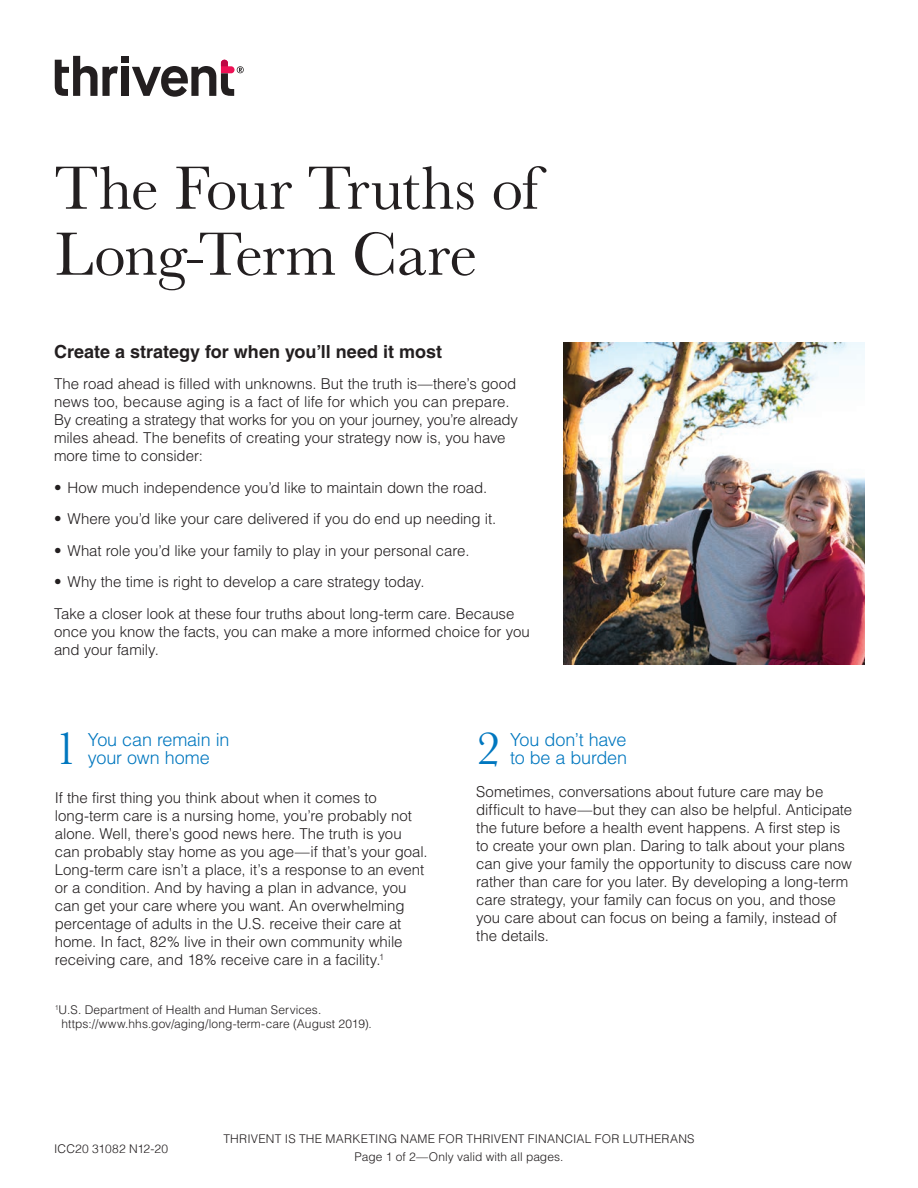
<style>
.page{position:relative;width:918px;height:1188px;background:#fff}
.page>*{position:absolute;margin:0;border:0;box-sizing:border-box;transform-origin:0 0}
.t1{font:63px/66px "Baskerville URW";letter-spacing:-.01em;color:#231f20}
.t2{font:48px "Baskerville URW";color:#0077bf}
._4_truths{font:300 18px/18px "Helvetica LT Pro";letter-spacing:-.01em;color:#0077bf}
.Body_text{font:700 18px "Helvetica LT Pro";color:#231f20}
._4_truths-2{font:300 15px/18px "Helvetica LT Pro";letter-spacing:-.005em;color:#231f20}
.Body_text-2{font:300 15px/18px "Helvetica LT Pro";letter-spacing:-.005em;color:#231f20}
.Body_text-3{font:300 12px/13.5px "Helvetica LT Pro";letter-spacing:.01em;color:#231f20}
.t3{font:300 12px "Helvetica";letter-spacing:.015em;color:#231f20}
.s1{font-family:"Helvetica"}
</style>
<div class="page">
<svg style="left:55px;top:56px;width:63px;height:40px"></svg>
<div style="left:121px;top:67px;width:8px;height:29px;background:#231f20"></div>
<div style="left:121px;top:56px;width:8px;height:7px;background:#231f20"></div>
<svg style="left:132px;top:60px;width:112px;height:37px"></svg>
<img style="left:564px;top:343px;width:301px;height:321px">
<p class="t1" style="left:55px;top:153px;width:486px">The Four Truths of<br>Long-Term Care</p>
<p class="Body_text" style="left:54px;top:341px;width:390px">Create a strategy for when you’ll need it most</p>
<p class="Body_text-2" style="left:54px;top:375px;width:465px">The road ahead is filled with unknowns. But the truth is—there’s good news too, because aging is a fact of life for which you can prepare.<br>By creating a strategy that works for you on your journey, you’re already miles ahead. The benefits of creating your strategy now is, you have more time to consider:</p>
<p class="_4_truths-2" style="left:54px;top:479px;width:435px"><span class="s1">•</span> How much independence you’d like to maintain down the road.</p>
<p class="_4_truths-2" style="left:54px;top:510px;width:444px"><span class="s1">•</span> Where you’d like your care delivered if you do end up needing it.</p>
<p class="_4_truths-2" style="left:54px;top:542px;width:417px"><span class="s1">•</span> What role you’d like your family to play in your personal care.</p>
<p class="_4_truths-2" style="left:54px;top:573px;width:372px"><span class="s1">•</span> Why the time is right to develop a care strategy today.</p>
<p class="Body_text-2" style="left:54px;top:605px;width:477px">Take a closer look at these four truths about long-term care. Because once you know the facts, you can make a more informed choice for you and your family.</p>
<p class="t2" style="left:54px;top:716px;width:26px">1</p>
<p class="t2" style="left:476px;top:716px;width:26px">2</p>
<p class="_4_truths" style="left:88px;top:731px;width:143px">You can remain in your own home</p>
<p class="_4_truths-2" style="left:55px;top:788px;width:374px">If the first thing you think about when it comes to long-term care is a nursing home, you’re probably not alone. Well, there’s good news here. The truth is you can probably stay home as you age—if that’s your goal.<br>Long-term care isn’t a place, it’s a response to an event or a condition. And by having a plan in advance, you can get your care where you want. An overwhelming percentage of adults in the U.S. receive their care at home. In fact, 82% live in their own community while receiving care, and 18% receive care in a facility.<sup>1</sup></p>
<p class="_4_truths" style="left:510px;top:731px;width:118px">You don’t have to be a burden</p>
<p class="_4_truths-2" style="left:476px;top:782px;width:377px">Sometimes, conversations about future care may be difficult to have—but they can also be helpful. Anticipate the future before a health event happens. A first step is to create your own plan. Daring to talk about your plans can give your family the opportunity to discuss care now rather than care for you later. By developing a long-term care strategy, your family can focus on you, and those you care about can focus on being a family, instead of the details.</p>
<p class="Body_text-3" style="left:62px;top:1003px;width:312px;text-indent:-7px"><sup>1</sup>U.S. Department of Health and Human Services. https://www.hhs.gov/aging/long-term-care (August 2019).</p>
<p class="t3" style="left:54px;top:1139px;width:116px">ICC20 31082 N12-20</p>
<p class="Body_text-3" style="left:223px;top:1131px;width:473px">THRIVENT IS THE MARKETING NAME FOR THRIVENT FINANCIAL FOR LUTHERANS</p>
<p class="Body_text-3" style="left:354px;top:1150px;width:211px">Page 1 of 2—Only valid with all pages.</p>
</div>
